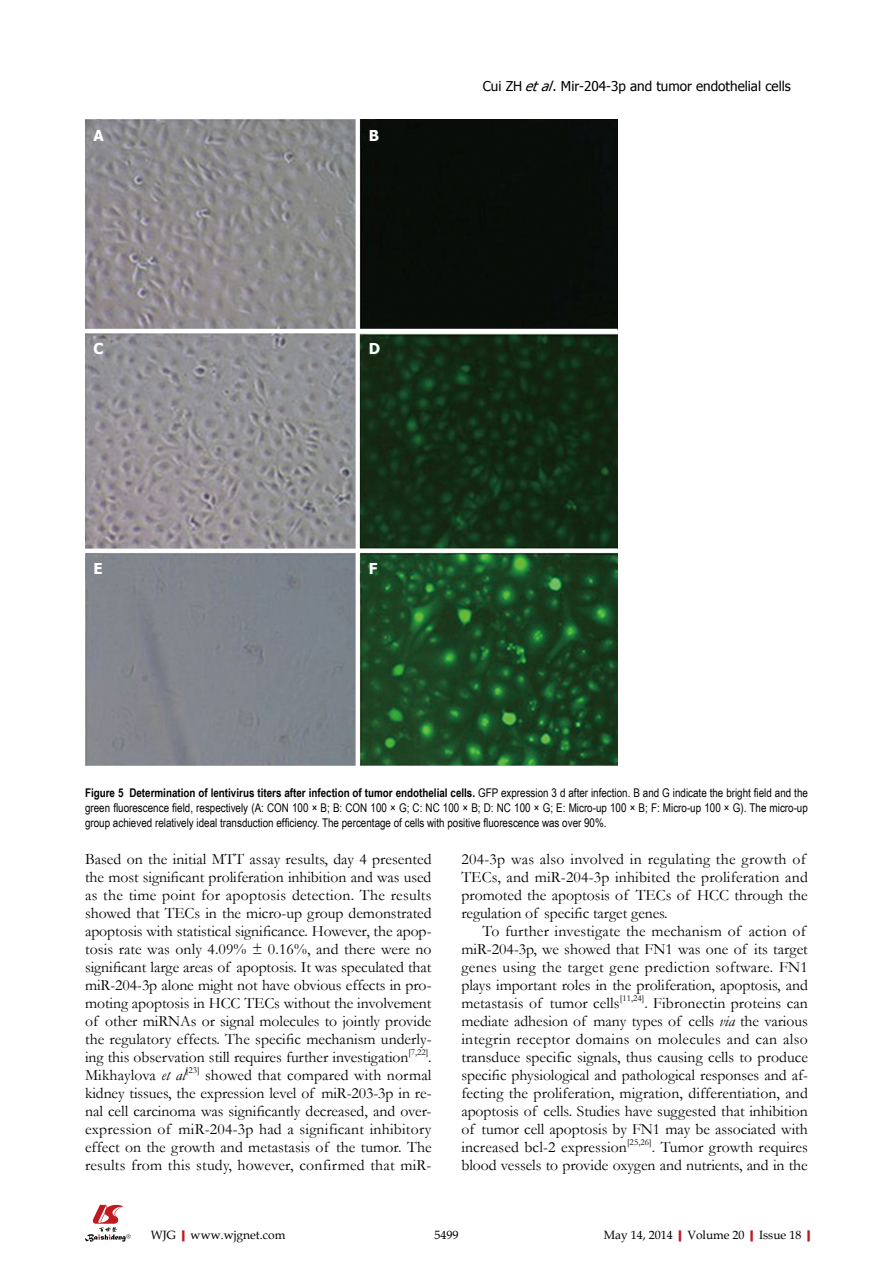
<style>
.page{position:relative;width:893px;height:1263px;background:#fff}
.page>*{position:absolute;margin:0;border:0;box-sizing:border-box;transform-origin:0 0}
.t1{font:15.75px/18px "Garamond";letter-spacing:.005em;color:#000;text-align:justify}
.t2{font:700 15px "Tahoma";color:#fff}
.t3{font:13.5px "Tahoma";color:#000}
.t4{font:12px/15px "Arial Narrow";color:#000;text-align:justify}
.t5{font:12px "Book Antiqua";color:#000}
.t6{font:9.15px "Garamond";letter-spacing:.005em;color:#000}
.s1{font-style:italic}
.s2{font-weight:700}
.s3{font-weight:700;color:#c01920}
</style>
<div class="page">
<svg style="left:85px;top:1205px;width:46px;height:37px"></svg>
<img style="left:85px;top:119px;width:532px;height:646px">
<hr style="left:85px;top:329px;width:533px;height:4px;background:#fff">
<hr style="left:85px;top:549px;width:533px;height:4px;background:#fff">
<hr style="left:356px;top:119px;width:4px;height:648px;background:#fff">
<p class="t2" style="left:94px;top:125px;width:12px">A</p>
<p class="t2" style="left:369px;top:125px;width:12px">B</p>
<p class="t2" style="left:94px;top:338px;width:12px">C</p>
<p class="t2" style="left:369px;top:338px;width:13px">D</p>
<p class="t2" style="left:94px;top:558px;width:11px">E</p>
<p class="t2" style="left:369px;top:558px;width:10px">F</p>
<p class="t3" style="left:483px;top:77px;width:310px">Cui ZH <span class="s1">etal</span>. Mir-204-3p and tumor endothelial cells</p>
<p class="t4" style="left:85px;top:785px;width:724px"><span class="s2">Figure 5 Determination of lentivirus titers after infection of tumor endothelial cells.</span> GFP expression 3 d after infection. B and G indicate the bright field and the green fluorescence field, respectively (A: CON 100 × B; B: CON 100 × G; C: NC 100 × B; D: NC 100 × G; E: Micro-up 100 × B; F: Micro-up 100 × G). The micro-up group achieved relatively ideal transduction efficiency. The percentage of cells with positive fluorescence was over 90%.</p>
<p class="t1" style="left:85px;top:850px;width:348px">Based on the initial MTT assay results, day 4 presented the most significant proliferation inhibition and was used as the time point for apoptosis detection. The results showed that TECs in the micro-up group demonstrated apoptosis with statistical significance. However, the apop&shy;tosis rate was only 4.09% ± 0.16%, and there were no significant large areas of apoptosis. It was speculated that miR-204-3p alone might not have obvious effects in pro&shy;moting apoptosis in HCC TECs without the involvement of other miRNAs or signal molecules to jointly provide the regulatory effects. The specific mechanism underly&shy;ing this observation still requires further investigation</p>
<p class="t6" style="left:409px;top:1045px;width:21px">[7,22]</p>
<p class="t1" style="left:428px;top:1048px;width:5px">.</p>
<p class="t1" style="left:85px;top:1066px;width:102px">Mikhaylova <span class="s1">et al</span></p>
<p class="t6" style="left:186px;top:1063px;width:15px">[23]</p>
<p class="t1" style="left:85px;top:1066px;width:348px;text-indent:120px">showed that compared with normal kidney tissues, the expression level of miR-203-3p in re&shy;nal cell carcinoma was significantly decreased, and over&shy;expression of miR-204-3p had a significant inhibitory effect on the growth and metastasis of the tumor. The results from this study, however, confirmed that miR-</p>
<p class="t1" style="left:461px;top:850px;width:346px">204-3p was also involved in regulating the growth of</p>
<p class="t1" style="left:461px;top:868px;width:348px">TECs, and miR-204-3p inhibited the proliferation and</p>
<p class="t1" style="left:461px;top:886px;width:348px">promoted the apoptosis of TECs of HCC through the</p>
<p class="t1" style="left:461px;top:904px;width:208px">regulation of specific target genes.</p>
<p class="t1" style="left:483px;top:922px;width:325px">To further investigate the mechanism of action of</p>
<p class="t1" style="left:461px;top:940px;width:348px">miR-204-3p, we showed that FN1 was one of its target</p>
<p class="t1" style="left:461px;top:958px;width:348px">genes using the target gene prediction software. FN1</p>
<p class="t1" style="left:461px;top:976px;width:348px">plays important roles in the proliferation, apoptosis, and</p>
<p class="t1" style="left:461px;top:994px;width:160px">metastasis of tumor cells</p>
<p class="t6" style="left:620px;top:991px;width:26px">[11,24]</p>
<p class="t1" style="left:461px;top:994px;width:348px;text-indent:183px">. Fibronectin proteins can mediate adhesion of many types of cells <span class="s1">via</span> the various integrin receptor domains on molecules and can also transduce specific signals, thus causing cells to produce specific physiological and pathological responses and af&shy;fecting the proliferation, migration, differentiation, and apoptosis of cells. Studies have suggested that inhibition of tumor cell apoptosis by FN1 may be associated with increased bcl-2 expression</p>
<p class="t6" style="left:627px;top:1135px;width:26px">[25,26]</p>
<p class="t1" style="left:461px;top:1138px;width:348px;text-align:right">. Tumor growth requires<br>blood vessels to provide oxygen and nutrients, and in the</p>
<p class="t5" style="left:151px;top:1226px;width:136px">WJG<span class="s3">|</span>www.wjgnet.com</p>
<p class="t5" style="left:434px;top:1226px;width:25px">5499</p>
<p class="t5" style="left:604px;top:1226px;width:214px">May 14, 2014<span class="s3">|</span>Volume 20<span class="s3">|</span>Issue 18<span class="s3">|</span></p>
</div>
